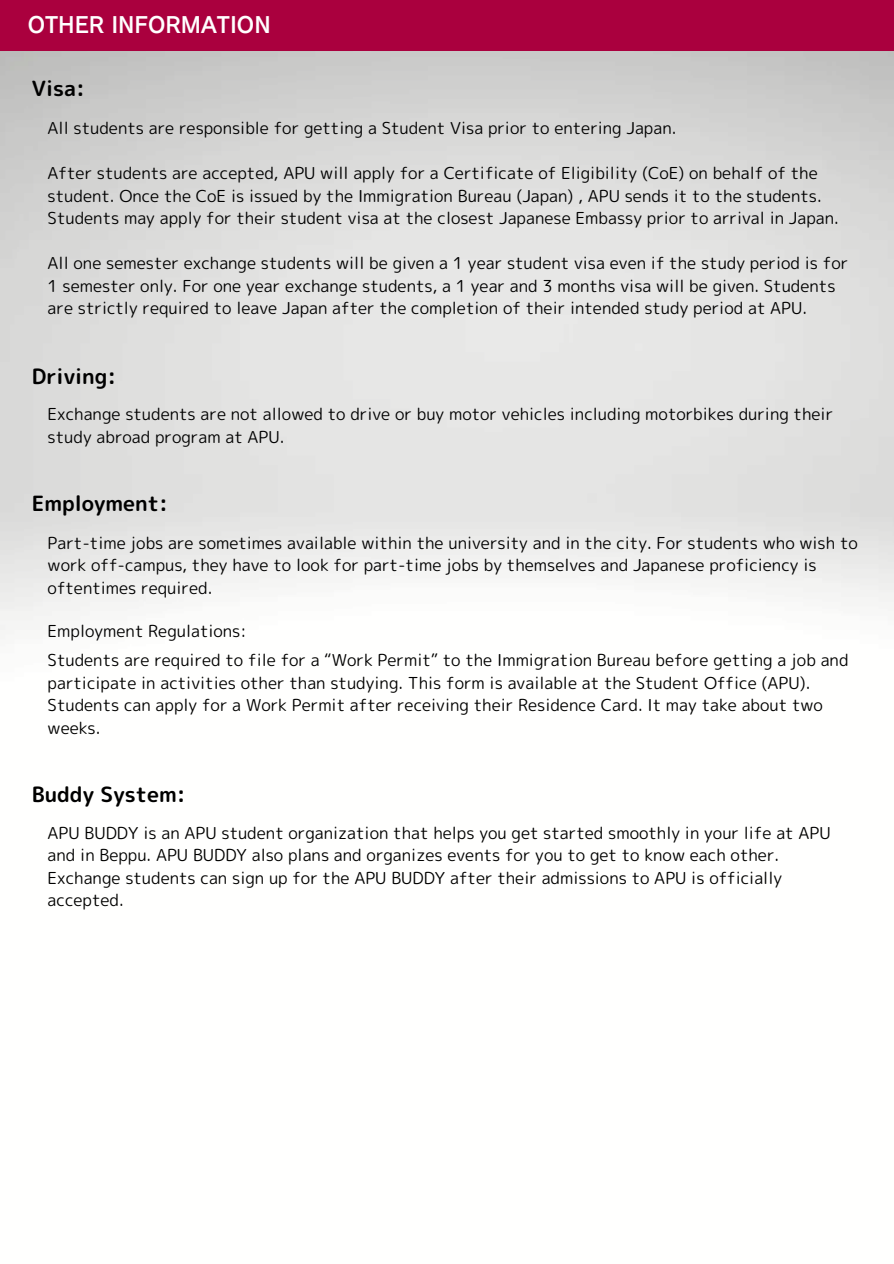
<style>
.page{position:relative;width:894px;height:1264px;background:#fff}
.page>*{position:absolute;margin:0;border:0;box-sizing:border-box;transform-origin:0 0}
.t1{font:23.25px "Canva Cezanne Pro N DB";color:#fff}
.t2{font:21px "rounded mplus 1 p bold";color:#000}
.t3{font:16.5px/22.5px "rounded mplus 1 p regular";color:#000}
</style>
<div class="page">
<img style="left:0;top:50px;width:893px;height:589px">
<div style="left:0;top:0;width:893px;height:50px;background:#aa003e"></div>
<h1 class="t1" style="left:28px;top:12px;width:244px">OTHER INFORMATION</h1>
<h2 class="t2" style="left:32px;top:74px;width:54px">Visa:</h2>
<h2 class="t3" style="left:48px;top:117px;width:630px">All students are responsible for getting a Student Visa prior to entering Japan.</h2>
<p class="t3" style="left:48px;top:162px;width:792px">After students are accepted, APU will apply for a Certificate of Eligibility (CoE) on behalf of the student. Once the CoE is issued by the Immigration Bureau (Japan) , APU sends it to the students.<br>Students may apply for their student visa at the closest Japanese Embassy prior to arrival in Japan.</p>
<h2 class="t3" style="left:48px;top:252px;width:801px">All one semester exchange students will be given a 1 year student visa even if the study period is for<br>1 semester only. For one year exchange students, a 1 year and 3 months visa will be given. Students are strictly required to leave Japan after the completion of their intended study period at APU.</h2>
<p class="t2" style="left:32px;top:361px;width:86px">Driving:</p>
<p class="t3" style="left:48px;top:403px;width:786px">Exchange students are not allowed to drive or buy motor vehicles including motorbikes during their study abroad program at APU.</p>
<p class="t2" style="left:32px;top:488px;width:137px">Employment:</p>
<p class="t3" style="left:48px;top:531px;width:811px">Part-time jobs are sometimes available within the university and in the city. For students who wish to work off-campus, they have to look for part-time jobs by themselves and Japanese proficiency is oftentimes required.</p>
<p class="t3" style="left:48px;top:620px;width:200px">Employment Regulations:</p>
<p class="t3" style="left:48px;top:648px;width:802px">Students are required to file for a “Work Permit” to the Immigration Bureau before getting a job and participate in activities other than studying. This form is available at the Student Office (APU).<br>Students can apply for a Work Permit after receiving their Residence Card. It may take about two weeks.</p>
<h2 class="t2" style="left:32px;top:779px;width:155px">Buddy System:</h2>
<p class="t3" style="left:48px;top:821px;width:784px">APU BUDDY is an APU student organization that helps you get started smoothly in your life at APU and in Beppu. APU BUDDY also plans and organizes events for you to get to know each other.</p>
<p class="t3" style="left:48px;top:866px;width:735px">Exchange students can sign up for the APU BUDDY after their admissions to APU is officially accepted.</p>
</div>
